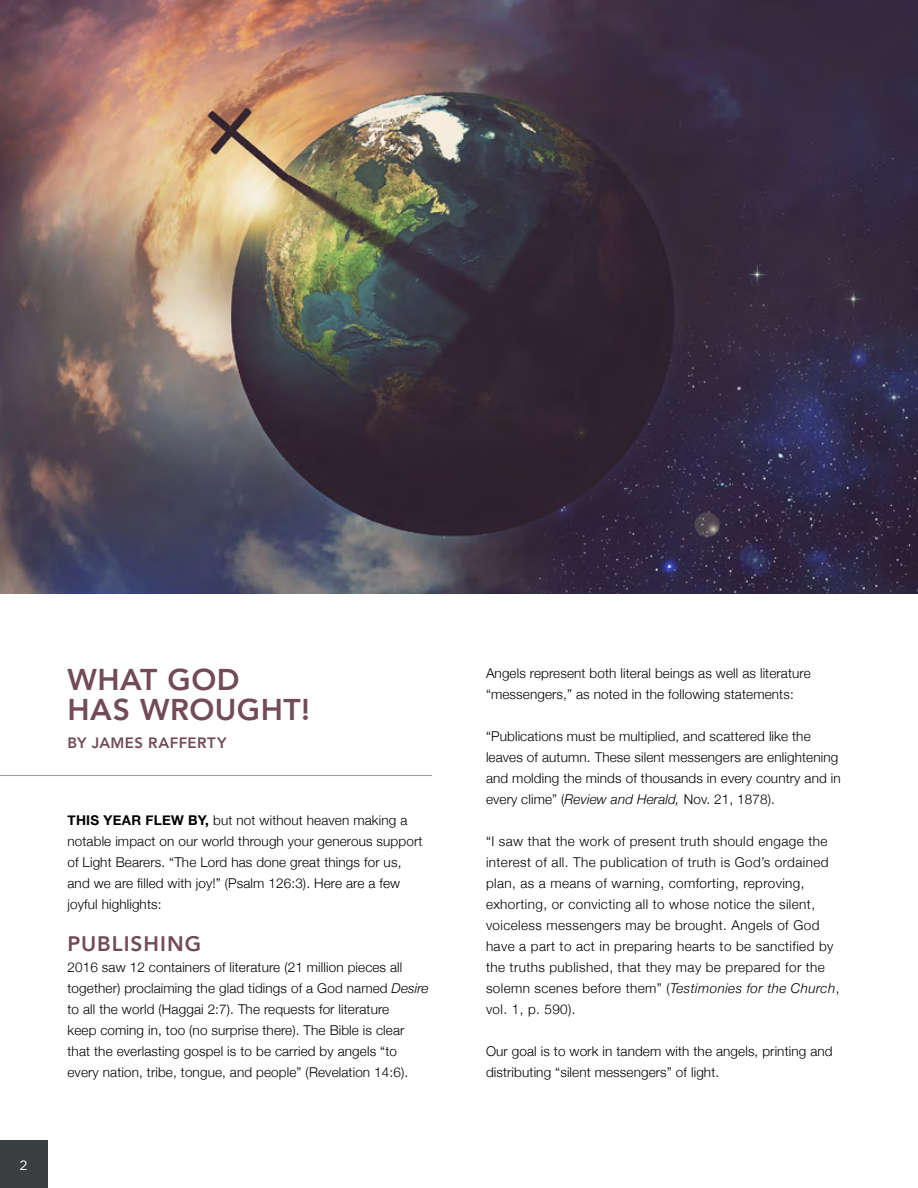
<style>
.page{position:relative;width:918px;height:1188px;background:#fff}
.page>*{position:absolute;margin:0;border:0;box-sizing:border-box;transform-origin:0 0}
.t1{font:800 30px/30px "Avenir";letter-spacing:.02em;color:#724a5a}
.t2{font:800 21px "Avenir";letter-spacing:.05em;color:#724a5a}
.t3{font:800 15px "Avenir";letter-spacing:.03em;color:#724a5a}
.t4{font:300 13.5px/21px "Helvetica Neue";letter-spacing:.01em;color:#000}
.t5{font:300 13.5px/21px "Helvetica Neue";letter-spacing:.03em;color:#000}
.t6{font:13.5px "Gotham";color:#fff}
.s1{font-weight:700}
.s2{font-style:italic}
</style>
<div class="page">
<img style="left:0;top:0;width:918px;height:594px">
<hr style="left:0;top:775px;width:432px;height:1px;background:#939598">
<div style="left:0;top:1141px;width:47px;height:47px;background:#3c3f42"></div>
<p class="t6" style="left:20px;top:1156px;width:10px">2</p>
<h1 class="t1" style="left:68px;top:664px;width:244px">WHAT GOD<br>HAS WROUGHT!</h1>
<p class="t3" style="left:68px;top:731px;width:160px">BY JAMES RAFFERTY</p>
<p class="t4" style="left:68px;top:809px;width:356px"><span class="s1">THIS YEAR FLEW BY,</span> but not without heaven making a notable impact on our world through your generous support of Light Bearers. “The Lord has done great things for us, and we are filled with joy!” (Psalm 126:3). Here are a few joyful highlights:</p>
<h2 class="t2" style="left:68px;top:927px;width:135px">PUBLISHING</h2>
<p class="t4" style="left:68px;top:956px;width:363px">2016 saw 12 containers of literature (21 million pieces all together) proclaiming the glad tidings of a God named <span class="s2">Desire </span>to all the world (Haggai 2:7). The requests for literature<br>keep coming in, too (no surprise there). The Bible is clear that the everlasting gospel is to be carried by angels “to every nation, tribe, tongue, and people” (Revelation 14:6).</p>
<p class="t4" style="left:486px;top:662px;width:326px">Angels represent both literal beings as well as literature “messengers,” as noted in the following statements:</p>
<p class="t4" style="left:486px;top:725px;width:356px">“Publications must be multiplied, and scattered like the leaves of autumn. These silent messengers are enlightening and molding the minds of thousands in every country and in every clime” (<span class="s2">Review and Herald,</span> Nov. 21, 1878).</p>
<p class="t5" style="left:486px;top:830px;width:355px">“I saw that the work of present truth should engage the interest of all. The publication of truth is God’s ordained plan, as a means of warning, comforting, reproving, exhorting, or convicting all to whose notice the silent, voiceless messengers may be brought. Angels of God have a part to act in preparing hearts to be sanctified by the truths published, that they may be prepared for the solemn scenes before them” (<span class="s2">Testimonies for the Church</span>, vol. 1, p. 590).</p>
<p class="t4" style="left:486px;top:1040px;width:348px">Our goal is to work in tandem with the angels, printing and distributing “silent messengers” of light.</p>
</div>
